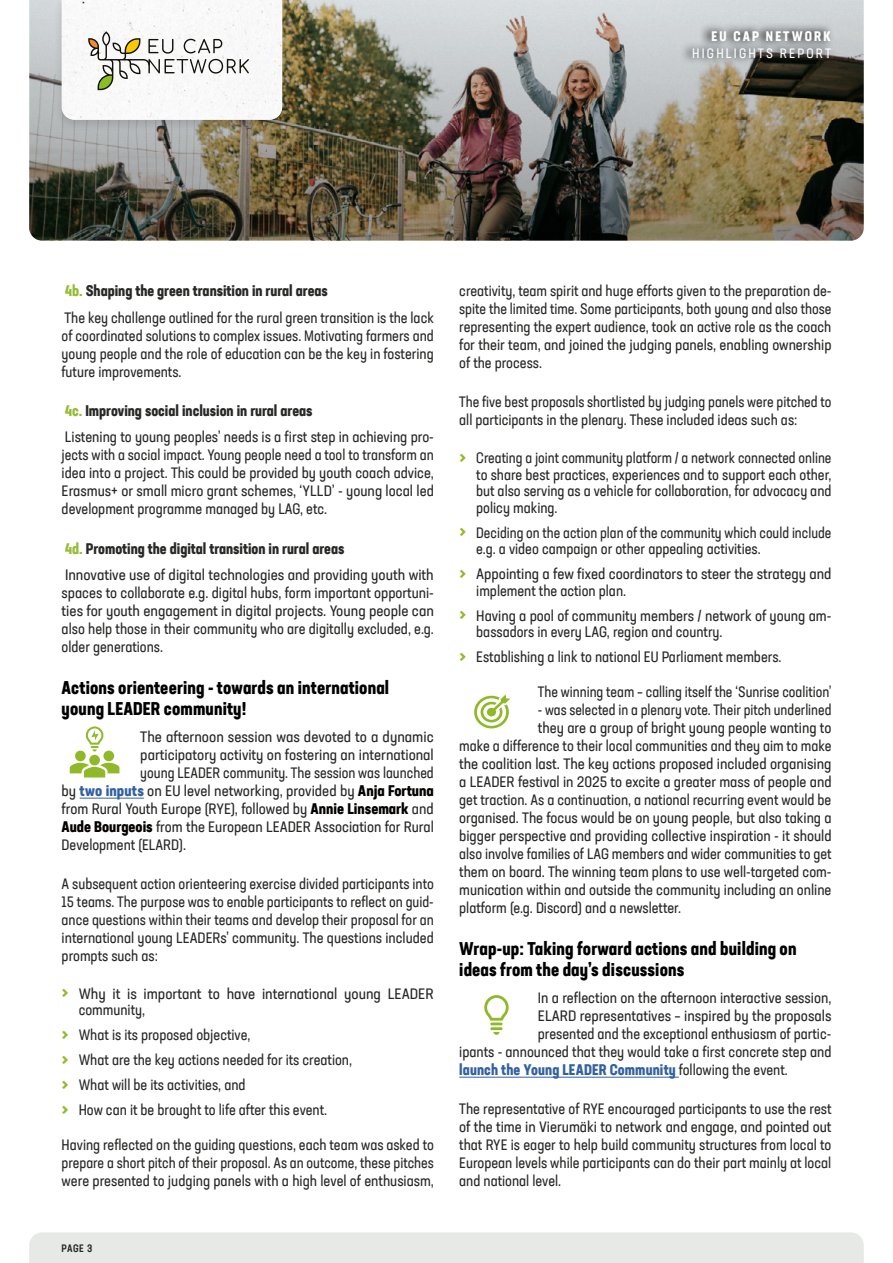
<style>
.page{position:relative;width:893px;height:1263px;background:#fff}
.page>*{position:absolute;margin:0;border:0;box-sizing:border-box;transform-origin:0 0}
.t1{font:700 condensed 18px/21px "Neusa Next Std";letter-spacing:.01em;color:#000}
.t2{font:condensed 15px/18px "Neusa Next Std";color:#282827;text-align:justify}
.t3{font:condensed 15px/16.5px "Neusa Next Std";color:#282827;scale:1.04 1}
.t4{font:condensed 15px/26.5px "Neusa Next Std";color:#282827;scale:1.05 1}
.t5{font:condensed 15px "Neusa Next Std";color:#282827;scale:.96 1}
.t6{font:700 condensed 15px "Neusa Next Std";letter-spacing:.01em;color:#3361a0}
.t7{font:condensed 13.5px "Neusa Next Std";letter-spacing:.16em;color:#fff}
.t8{font:700 condensed 13.5px "Neusa Next Std";letter-spacing:.16em;color:#fff}
.t9{font:500 condensed 10.5px "Neusa Next Std";color:#282827}
.s1{font-weight:700;color:#95bc34}
.s2{font-weight:700}
.s3{font-weight:700;color:#3361a0}
.s4{font-weight:700;color:#040200}
.s5{font-weight:500;font-size:19.5px;color:#8fb929}
.s6{font-weight:400;color:#282827}
</style>
<div class="page">
<div style="left:29px;top:1232px;width:835px;height:31px;background:#e6e9e5"></div>
<img style="left:29px;top:0;width:835px;height:241px">
<hr style="left:80px;top:798px;width:64px;height:1px;background:#3361a0">
<hr style="left:459px;top:1077px;width:220px;height:1px;background:#3361a0">
<div style="left:53px;top:0;width:238px;height:132px;background:#000;opacity:.14"></div>
<svg style="left:62px;top:0;width:220px;height:120px"></svg>
<svg style="left:680px;top:22px;width:154px;height:44px;background:#96999a"></svg>
<svg style="left:86px;top:726px;width:17px;height:25px"></svg>
<div style="left:103px;top:751px;width:11px;height:10px;background:#8fb929;border-radius:50%"></div>
<div style="left:75px;top:751px;width:11px;height:10px;background:#8fb929;border-radius:50%"></div>
<svg style="left:70px;top:763px;width:49px;height:14px"></svg>
<div style="left:89px;top:755px;width:11px;height:10px;background:#8fb929;border-radius:50%"></div>
<svg style="left:484px;top:995px;width:25px;height:40px"></svg>
<svg style="left:474px;top:694px;width:36px;height:34px"></svg>
<p class="t8" style="left:711px;top:28px;width:121px">EU CAP NETWORK</p>
<p class="t7" style="left:692px;top:45px;width:140px">HIGHLIGHTS REPORT</p>
<p class="t2" style="left:65px;top:277px;width:371px;line-height:26.5px"><span class="s1">4b.</span> <span class="s2">Shaping the green transition in rural areas<br></span>The key challenge outlined for the rural green transition is the lack</p>
<p class="t2" style="left:62px;top:326px;width:374px">of coordinated solutions to complex issues. Motivating farmers and young people and the role of education can be the key in fostering future improvements.</p>
<p class="t2" style="left:65px;top:397px;width:371px;line-height:26.5px"><span class="s1">4c.</span> <span class="s2">Improving social inclusion in rural areas<br></span>Listening to young peoples’ needs is a first step in achieving pro-</p>
<p class="t2" style="left:62px;top:446px;width:374px">jects with a social impact. Young people need a tool to transform an idea into a project. This could be provided by youth coach advice, Erasmus+ or small micro grant schemes, ‘YLLD’ - young local led development programme managed by LAG, etc.</p>
<p class="t4" style="left:65px;top:535px;width:353px"><span class="s1">4d.</span> <span class="s2">Promoting the digital transition in rural areas<br></span>Innovative use of digital technologies and providing youth with</p>
<p class="t2" style="left:62px;top:584px;width:374px">spaces to collaborate e.g. digital hubs, form important opportuni&shy;ties for youth engagement in digital projects. Young people can also help those in their community who are digitally excluded, e.g. older generations.</p>
<p class="t1" style="left:62px;top:677px;width:329px">Actions orienteering - towards an international young LEADER community!</p>
<p class="t4" style="left:140px;top:723px;width:281px">The afternoon session was devoted to a dynamic</p>
<p class="t3" style="left:140px;top:746px;width:284px">participatory activity on fostering an international</p>
<p class="t2" style="left:140px;top:763px;width:295px">young LEADER community. The session was launched</p>
<p class="t3" style="left:62px;top:782px;width:359px">by <span class="s3">two inputs</span> on EU level networking, provided by <span class="s4">Anja Fortuna</span></p>
<p class="t2" style="left:62px;top:799px;width:374px">from Rural Youth Europe (RYE), followed by <span class="s4">Annie Linsemark</span> and</p>
<p class="t2" style="left:62px;top:817px;width:374px"><span class="s4">Aude Bourgeois</span> from the European LEADER Association for Rural</p>
<p class="t2" style="left:62px;top:835px;width:126px">Development (ELARD).</p>
<p class="t2" style="left:62px;top:875px;width:374px">A subsequent action orienteering exercise divided participants into 15 teams. The purpose was to enable participants to reflect on guid&shy;ance questions within their teams and develop their proposal for an international young LEADERs’ community. The questions included prompts such as:</p>
<p class="t4" style="left:79px;top:985px;width:340px;line-height:16.5px;text-indent:-17px"><span class="s5">&gt;</span> Why it is important to have international young LEADER community,</p>
<p class="t2" style="left:62px;top:1022px;width:292px;line-height:25px;text-align:left"><span class="s5">&gt;</span> What is its proposed objective,<br><span class="s5">&gt;</span> What are the key actions needed for its creation, <span class="s5">&gt;</span> What will be its activities, and<br><span class="s5">&gt;</span> How can it be brought to life after this event.</p>
<p class="t2" style="left:62px;top:1136px;width:374px">Having reflected on the guiding questions, each team was asked to prepare a short pitch of their proposal. As an outcome, these pitches were presented to judging panels with a high level of enthusiasm,</p>
<p class="t9" style="left:62px;top:1242px;width:32px">PAGE 3</p>
<p class="t2" style="left:459px;top:282px;width:374px">creativity, team spirit and huge efforts given to the preparation de&shy;spite the limited time. Some participants, both young and also those representing the expert audience, took an active role as the coach for their team, and joined the judging panels, enabling ownership of the process.</p>
<p class="t2" style="left:459px;top:393px;width:374px">The five best proposals shortlisted by judging panels were pitched to all participants in the plenary. These included ideas such as:</p>
<p class="t2" style="left:476px;top:449px;width:357px;line-height:16.5px;text-indent:-17px"><span class="s5">&gt;</span> Creating a joint community platform / a network connected online to share best practices, experiences and to support each other, but also serving as a vehicle for collaboration, for advocacy and policy making.</p>
<p class="t2" style="left:476px;top:524px;width:357px;line-height:16.5px;text-indent:-17px"><span class="s5">&gt;</span> Deciding on the action plan of the community which could include e.g. a video campaign or other appealing activities.</p>
<p class="t3" style="left:476px;top:565px;width:343px;text-indent:-17px"><span class="s5">&gt;</span> Appointing a few fixed coordinators to steer the strategy and implement the action plan.</p>
<p class="t2" style="left:476px;top:607px;width:357px;line-height:16.5px;text-indent:-17px"><span class="s5">&gt;</span> Having a pool of community members / network of young am&shy;bassadors in every LAG, region and country.</p>
<p class="t2" style="left:459px;top:648px;width:324px"><span class="s5">&gt;</span> Establishing a link to national EU Parliament members.</p>
<p class="t2" style="left:538px;top:683px;width:295px">The winning team – calling itself the ‘Sunrise coalition’</p>
<p class="t5" style="left:538px;top:700px;width:307px">- was selected in a plenary vote. Their pitch underlined</p>
<p class="t2" style="left:538px;top:719px;width:295px">they are a group of bright young people wanting to</p>
<p class="t2" style="left:459px;top:737px;width:374px">make a difference to their local communities and they aim to make</p>
<p class="t3" style="left:459px;top:755px;width:359px">the coalition last. The key actions proposed included organising</p>
<p class="t2" style="left:459px;top:773px;width:374px">a LEADER festival in 2025 to excite a greater mass of people and</p>
<p class="t2" style="left:459px;top:791px;width:374px">get traction. As a continuation, a national recurring event would be</p>
<p class="t2" style="left:459px;top:809px;width:374px">organised. The focus would be on young people, but also taking a</p>
<p class="t2" style="left:459px;top:827px;width:374px">bigger perspective and providing collective inspiration - it should</p>
<p class="t2" style="left:459px;top:845px;width:374px">also involve families of LAG members and wider communities to get</p>
<p class="t2" style="left:459px;top:863px;width:374px">them on board. The winning team plans to use well-targeted com-</p>
<p class="t2" style="left:459px;top:881px;width:374px">munication within and outside the community including an online</p>
<p class="t2" style="left:459px;top:899px;width:223px">platform (e.g. Discord) and a newsletter.</p>
<p class="t1" style="left:459px;top:938px;width:339px">Wrap-up: Taking forward actions and building on ideas from the day’s discussions</p>
<p class="t2" style="left:538px;top:988px;width:295px">In a reflection on the afternoon interactive session,</p>
<p class="t3" style="left:538px;top:1007px;width:284px">ELARD representatives – inspired by the proposals</p>
<p class="t2" style="left:538px;top:1024px;width:295px">presented and the exceptional enthusiasm of partic-</p>
<p class="t2" style="left:459px;top:1042px;width:374px">ipants - announced that they would take a first concrete step and</p>
<p class="t6" style="left:459px;top:1060px;width:330px">launch the Young LEADER Community <span class="s6">following the event.</span></p>
<p class="t2" style="left:459px;top:1100px;width:374px">The representative of RYE encouraged participants to use the rest of the time in Vierumäki to network and engage, and pointed out that RYE is eager to help build community structures from local to European levels while participants can do their part mainly at local and national level.</p>
</div>
